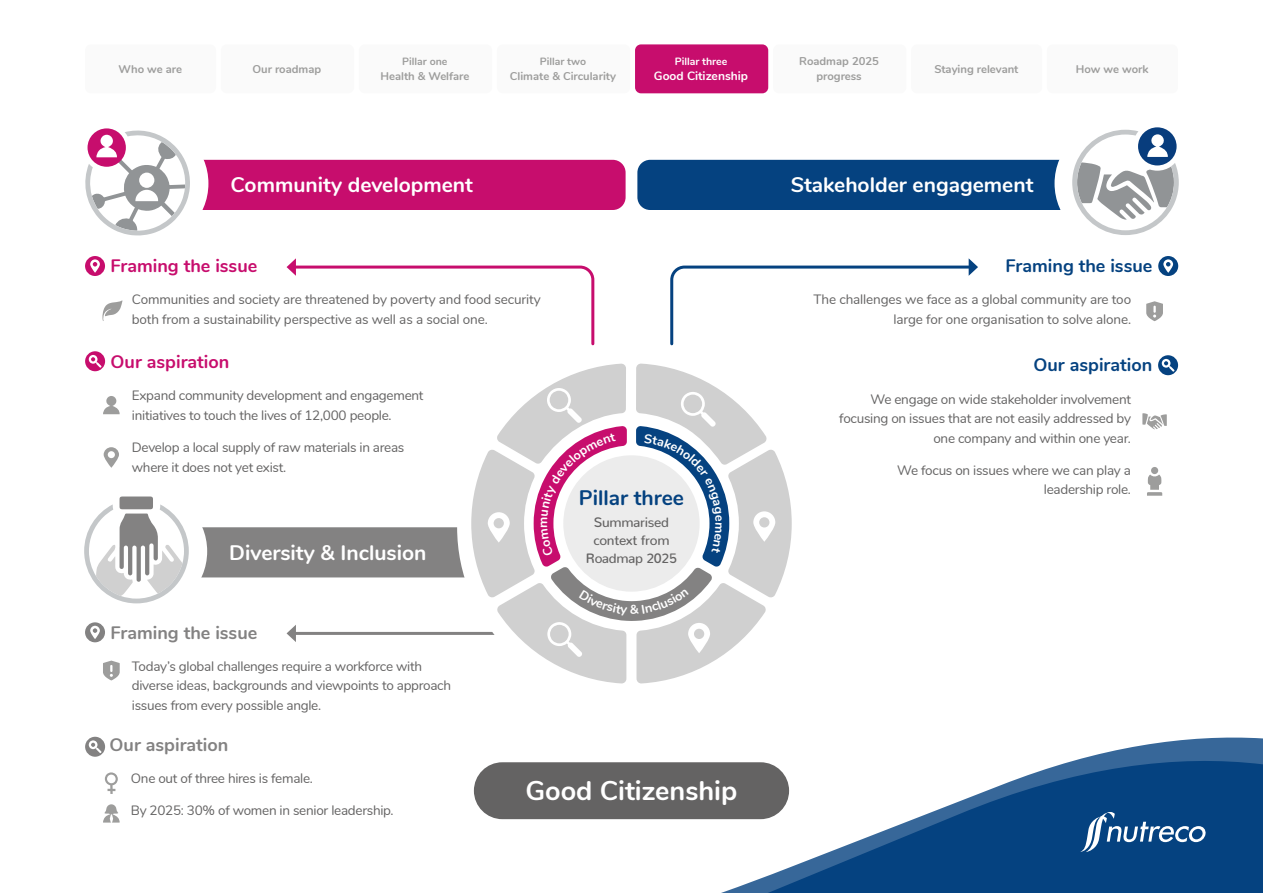
<style>
.page{position:relative;width:1263px;height:893px;background:#fff}
.page>*{position:absolute;margin:0;border:0;box-sizing:border-box;transform-origin:0 0}
.t1{font:700 27px "Nunito";color:#fff}
.t2{font:700 21px "Nunito";color:#fff}
.t3{font:700 21px "Nunito";color:#054280}
.t4{font:700 18px "Nunito";color:#838282}
.t5{font:700 18px "Nunito";color:#054280}
.t6{font:700 18px "Nunito";color:#c70d6d}
.t7{font:13.5px/19.5px "Nunito";letter-spacing:-.02em;color:#646363}
.t8{font:500 13.5px/18px "Nunito";letter-spacing:-.02em;color:#646363;text-align:center}
.t9{font:700 12px "Nunito";color:#fff}
.t10{font:700 11.25px/15px "Nunito";color:#9d9d9c;text-align:center}
.t11{font:700 10.5px "Nunito";color:#9d9d9c}
.t12{font:700 10.5px "Nunito";color:#fff}
</style>
<div class="page">
<div style="left:85px;top:44px;width:131px;height:49px;background:#fafafa;border-radius:6px"></div>
<div style="left:221px;top:44px;width:133px;height:49px;background:#fafafa;border-radius:6px"></div>
<div style="left:359px;top:44px;width:133px;height:49px;background:#fafafa;border-radius:6px"></div>
<div style="left:497px;top:44px;width:133px;height:49px;background:#fafafa;border-radius:6px"></div>
<div style="left:635px;top:44px;width:133px;height:49px;background:#c70d6d;border-radius:6px"></div>
<div style="left:773px;top:44px;width:133px;height:49px;background:#fafafa;border-radius:6px"></div>
<div style="left:911px;top:44px;width:131px;height:49px;background:#fafafa;border-radius:6px"></div>
<div style="left:1047px;top:44px;width:131px;height:49px;background:#fafafa;border-radius:6px"></div>
<svg style="left:287px;top:258px;width:308px;height:88px"></svg>
<svg style="left:670px;top:258px;width:308px;height:88px"></svg>
<div style="left:85px;top:256px;width:20px;height:20px;background:#c70d6d;border-radius:50%"></div>
<svg style="left:90px;top:259px;width:10px;height:14px"></svg>
<div style="left:1158px;top:256px;width:20px;height:20px;background:#054280;border-radius:50%"></div>
<svg style="left:1163px;top:259px;width:10px;height:14px"></svg>
<div style="left:183px;top:527px;width:441px;height:50px;background:#838282;border-radius:13px"></div>
<div style="left:84px;top:490px;width:123px;height:123px;background:#fff;border-radius:50%"></div>
<svg style="left:85px;top:351px;width:20px;height:20px"></svg>
<svg style="left:89px;top:355px;width:12px;height:13px"></svg>
<div style="left:85px;top:622px;width:20px;height:20px;background:#838282;border-radius:50%"></div>
<svg style="left:90px;top:626px;width:10px;height:13px"></svg>
<div style="left:85px;top:737px;width:20px;height:20px;background:#838282;border-radius:50%"></div>
<svg style="left:89px;top:740px;width:12px;height:13px"></svg>
<div style="left:474px;top:762px;width:315px;height:57px;background:#646363;border-radius:28px"></div>
<svg style="left:1158px;top:355px;width:20px;height:20px"></svg>
<svg style="left:1162px;top:359px;width:12px;height:13px"></svg>
<svg style="left:84px;top:496px;width:105px;height:107px"></svg>
<div style="left:184px;top:160px;width:442px;height:50px;background:#c70d6d;border-radius:13px"></div>
<div style="left:85px;top:122px;width:123px;height:123px;background:#fff;border-radius:50%"></div>
<svg style="left:85px;top:128px;width:105px;height:108px"></svg>
<div style="left:637px;top:160px;width:448px;height:50px;background:#054280;border-radius:13px"></div>
<div style="left:1054px;top:122px;width:124px;height:123px;background:#fff;border-radius:50%"></div>
<svg style="left:1138px;top:127px;width:38px;height:38px"></svg>
<svg style="left:1072px;top:130px;width:107px;height:105px"></svg>
<svg style="left:721px;top:737px;width:542px;height:156px"></svg>
<svg style="left:768px;top:754px;width:495px;height:139px;fill:#054280"></svg>
<svg style="left:1080px;top:812px;width:126px;height:40px;background:#366799"></svg>
<svg style="left:102px;top:300px;width:21px;height:21px"></svg>
<svg style="left:103px;top:396px;width:17px;height:18px"></svg>
<svg style="left:103px;top:661px;width:17px;height:19px"></svg>
<svg style="left:1146px;top:301px;width:17px;height:20px"></svg>
<svg style="left:104px;top:447px;width:15px;height:21px"></svg>
<svg style="left:105px;top:772px;width:13px;height:22px"></svg>
<svg style="left:103px;top:804px;width:17px;height:19px"></svg>
<svg style="left:1142px;top:413px;width:25px;height:16px"></svg>
<svg style="left:1147px;top:475px;width:15px;height:21px"></svg>
<div style="left:1151px;top:467px;width:7px;height:7px;background:#9d9d9c;border-radius:50%"></div>
<svg style="left:287px;top:363px;width:505px;height:321px"></svg>
<p class="t10" style="left:119px;top:61px;width:65px">Who we are</p>
<p class="t10" style="left:252px;top:61px;width:70px">Our roadmap</p>
<p class="t11" style="left:402px;top:54px;width:47px">Pillar one</p>
<p class="t10" style="left:380px;top:68px;width:90px">Health &amp; Welfare</p>
<p class="t11" style="left:540px;top:54px;width:48px">Pillar two</p>
<p class="t10" style="left:510px;top:68px;width:108px">Climate &amp; Circularity</p>
<p class="t12" style="left:675px;top:54px;width:54px">Pillar three</p>
<p class="t9" style="left:654px;top:67px;width:96px">Good Citizenship</p>
<p class="t10" style="left:799px;top:53px;width:81px">Roadmap 2025 progress</p>
<p class="t10" style="left:934px;top:61px;width:86px">Staying relevant</p>
<p class="t10" style="left:1076px;top:61px;width:74px">How we work</p>
<h2 class="t2" style="left:231px;top:170px;width:244px">Community development</h2>
<h2 class="t2" style="left:791px;top:170px;width:244px">Stakeholder engagement</h2>
<h3 class="t6" style="left:111px;top:253px;width:148px">Framing the issue</h3>
<p class="t7" style="left:132px;top:289px;width:410px">Communities and society are threatened by poverty and food security both from a sustainability perspective as well as a social one.</p>
<h3 class="t6" style="left:111px;top:348px;width:120px">Our aspiration</h3>
<p class="t7" style="left:132px;top:385px;width:293px">Expand community development and engagement initiatives to touch the lives of 12,000 people.</p>
<p class="t7" style="left:132px;top:437px;width:274px">Develop a local supply of raw materials in areas where it does not yet exist.</p>
<h2 class="t2" style="left:229px;top:537px;width:199px">Diversity &amp; Inclusion</h2>
<h3 class="t4" style="left:111px;top:619px;width:148px">Framing the issue</h3>
<p class="t7" style="left:132px;top:656px;width:321px">Today’s global challenges require a workforce with diverse ideas, backgrounds and viewpoints to approach issues from every possible angle.</p>
<h2 class="t3" style="left:579px;top:482px;width:107px">Pillar three</h2>
<p class="t8" style="left:586px;top:512px;width:93px">Summarised context from<br>Roadmap 2025</p>
<h3 class="t4" style="left:110px;top:731px;width:120px">Our aspiration</h3>
<p class="t7" style="left:131px;top:768px;width:184px">One out of three hires is female.</p>
<p class="t7" style="left:131px;top:800px;width:264px">By 2025: 30% of women in senior leadership.</p>
<h1 class="t1" style="left:525px;top:771px;width:213px">Good Citizenship</h1>
<h3 class="t5" style="left:1005px;top:253px;width:148px">Framing the issue</h3>
<p class="t7" style="left:813px;top:289px;width:319px;text-align:right">The challenges we face as a global community are too large for one organisation to solve alone.</p>
<h3 class="t5" style="left:1033px;top:352px;width:120px">Our aspiration</h3>
<p class="t7" style="left:839px;top:388px;width:293px;text-align:right">We engage on wide stakeholder involvement focusing on issues that are not easily addressed by one company and within one year.</p>
<p class="t7" style="left:897px;top:460px;width:235px;text-align:right">We focus on issues where we can play a leadership role.</p>
</div>
